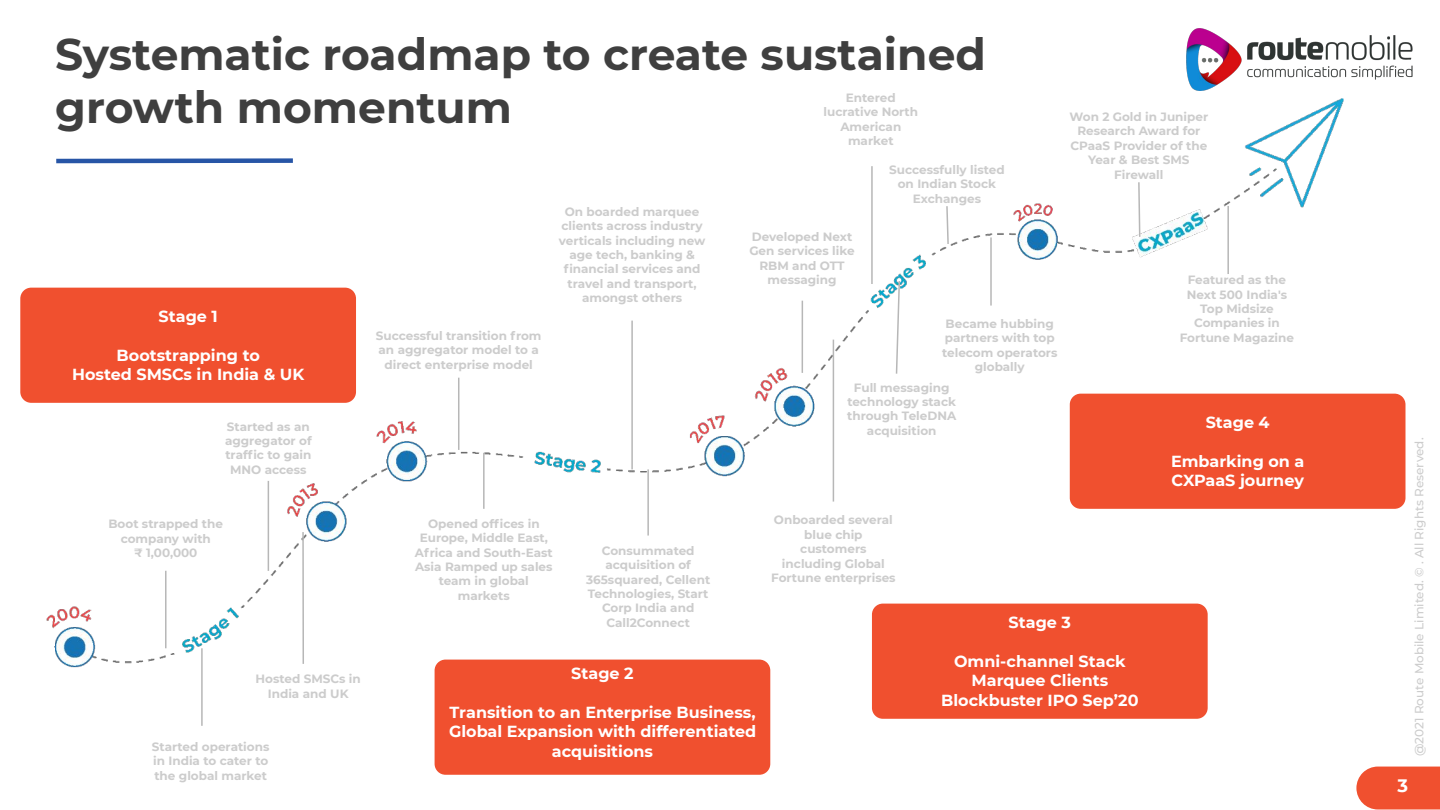
<style>
.page{position:relative;width:1440px;height:810px;background:#fff}
.page>*{position:absolute;margin:0;border:0;box-sizing:border-box;transform-origin:0 0}
.t1{font:700 44px/52.4px "Montserrat";color:#3f3f3f}
.t2{font:700 18px "Montserrat";color:#fff}
.t3{font:700 16px/19.6px "Montserrat";color:#fff;text-align:center}
.t4{font:700 12px/14.4px "Montserrat";color:#ccc;text-align:center}
.t5{font:500 12px "Montserrat";color:#ccc}
</style>
<div class="page">
<svg style="left:1356px;top:767px;width:84px;height:43px;background:#f15c3d"></svg>
<img style="left:1186px;top:28px;width:227px;height:74px">
<img style="left:42px;top:99px;width:1301px;height:577px">
<hr style="left:165px;top:571px;width:2px;height:77px;background:#b7b7b7">
<hr style="left:201px;top:648px;width:2px;height:78px;background:#b7b7b7">
<hr style="left:268px;top:481px;width:1px;height:90px;background:#b7b7b7">
<hr style="left:302px;top:532px;width:2px;height:132px;background:#b7b7b7">
<hr style="left:458px;top:378px;width:1px;height:72px;background:#b7b7b7">
<div style="left:370px;top:328px;width:178px;height:44px;background:#fff"></div>
<hr style="left:483px;top:453px;width:2px;height:56px;background:#b7b7b7">
<hr style="left:647px;top:469px;width:2px;height:67px;background:#b7b7b7">
<hr style="left:631px;top:321px;width:2px;height:148px;background:#b7b7b7">
<hr style="left:833px;top:340px;width:1px;height:162px;background:#b7b7b7">
<svg style="left:394px;top:280px;width:507px;height:95px"></svg>
<hr style="left:871px;top:166px;width:2px;height:118px;background:#b7b7b7">
<hr style="left:990px;top:237px;width:2px;height:69px;background:#b7b7b7">
<div style="left:20px;top:288px;width:336px;height:115px;background:#f0502f"></div>
<div style="left:435px;top:660px;width:335px;height:115px;background:#f0502f"></div>
<div style="left:872px;top:604px;width:336px;height:115px;background:#f0502f"></div>
<hr style="left:1227px;top:206px;width:2px;height:68px;background:#b7b7b7">
<svg style="left:394px;top:181px;width:747px;height:65px"></svg>
<div style="left:1070px;top:394px;width:336px;height:115px;background:#f0502f"></div>
<h1 class="t1" style="left:55px;top:28px;width:932px">Systematic roadmap to create sustained growth momentum</h1>
<p class="t4" style="left:824px;top:90px;width:96px">Entered lucrative North<br>American market</p>
<h3 class="t3" style="left:159px;top:306px;width:61px">Stage 1</h3>
<h3 class="t3" style="left:72px;top:345px;width:234px">Bootstrapping to<br>Hosted SMSCs in India &amp; UK</h3>
<p class="t4" style="left:225px;top:419px;width:88px">Started as an aggregator of traffic to gain<br>MNO access</p>
<p class="t4" style="left:376px;top:328px;width:167px">Successful transition from an aggregator model to a direct enterprise model</p>
<p class="t4" style="left:559px;top:204px;width:148px">On boarded marquee clients across industry verticals including new age tech, banking &amp; financial services and travel and transport, amongst others</p>
<p class="t4" style="left:749px;top:229px;width:107px">Developed Next<br>Gen services like<br>RBM and OTT messaging</p>
<p class="t4" style="left:889px;top:163px;width:117px">Successfully listed on Indian Stock<br>Exchanges</p>
<p class="t4" style="left:942px;top:316px;width:117px">Became hubbing partners with top telecom operators globally</p>
<p class="t4" style="left:847px;top:380px;width:111px">Full messaging technology stack through TeleDNA acquisition</p>
<p class="t4" style="left:1070px;top:110px;width:140px">Won 2 Gold in Juniper<br>Research Award for<br>CPaaS Provider of the<br>Year &amp; Best SMS<br>Firewall</p>
<p class="t4" style="left:1180px;top:273px;width:116px">Featured as the<br>Next 500 India's<br>Top Midsize<br>Companies in<br>Fortune Magazine</p>
<h3 class="t3" style="left:1206px;top:412px;width:65px">Stage 4</h3>
<h3 class="t3" style="left:1171px;top:451px;width:135px;text-align:left">Embarking on a<br>CXPaaS journey</h3>
<p class="t4" style="left:108px;top:517px;width:116px">Boot strapped the company with<br>₹ 1,00,000</p>
<p class="t4" style="left:256px;top:672px;width:107px">Hosted SMSCs in<br>India and UK</p>
<p class="t4" style="left:152px;top:739px;width:119px;text-align:justify">Started operations in India to cater to the global market</p>
<p class="t4" style="left:415px;top:516px;width:139px">Opened offices in<br>Europe, Middle East,<br>Africa and South-East<br>Asia Ramped up sales team in global markets</p>
<p class="t4" style="left:586px;top:543px;width:126px">Consummated acquisition of<br>365squared, Cellent<br>Technologies, Start<br>Corp India and<br>Call2Connect</p>
<h3 class="t3" style="left:571px;top:663px;width:64px">Stage 2</h3>
<h3 class="t3" style="left:449px;top:702px;width:309px">Transition to an Enterprise Business,<br>Global Expansion with differentiated acquisitions</h3>
<p class="t4" style="left:771px;top:513px;width:126px">Onboarded several blue chip customers including Global<br>Fortune enterprises</p>
<h3 class="t3" style="left:1009px;top:612px;width:64px">Stage 3</h3>
<h3 class="t3" style="left:941px;top:651px;width:199px">Omni-channel Stack<br>Marquee Clients<br>Blockbuster IPO Sep’20</h3>
<p class="t5" style="left:1412px;top:756px;width:320px;rotate:-90deg">@2021 Route Mobile Limited. © . All Rights Reserved.</p>
<h2 class="t2" style="left:1398px;top:775px;width:12px">3</h2>
</div>
